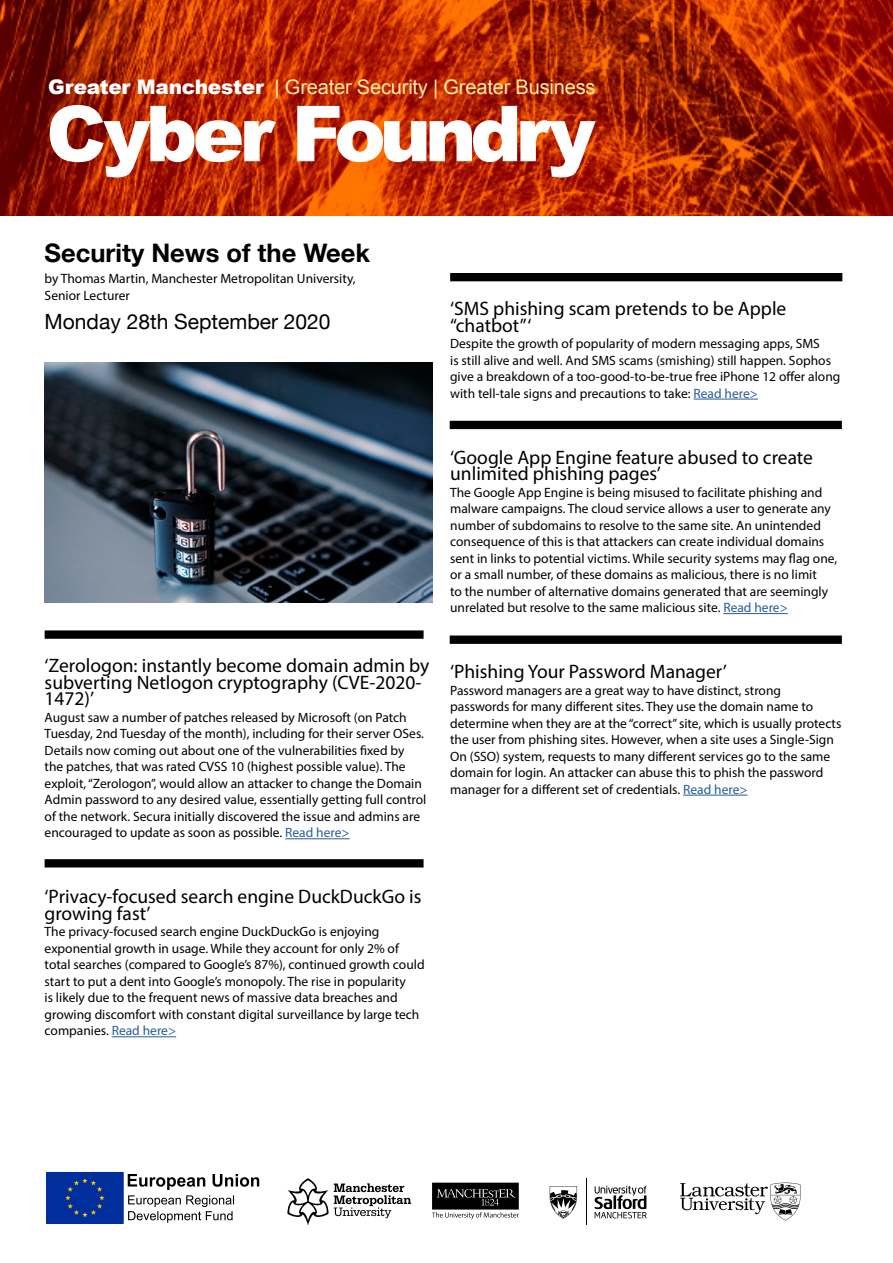
<style>
.page{position:relative;width:893px;height:1263px;background:#fff}
.page>*{position:absolute;margin:0;border:0;box-sizing:border-box;transform-origin:0 0}
.t1{font:700 25.5px "Helvetica Neue";color:#000}
.t2{font:21px "Helvetica Neue";color:#000}
.t3{font:20.1px "Arial";letter-spacing:-.01em;color:#ffe9a7}
.t4{font:19.5px/16.5px "Myriad Pro";color:#000}
.t5{font:13.5px/16.5px "Myriad Pro";color:#000}
.s1{font-weight:900;color:#fff}
.s2{color:#275b9b}
</style>
<div class="page">
<hr style="left:285px;top:838px;width:65px;height:1px;background:#275b9b">
<hr style="left:112px;top:1036px;width:64px;height:1px;background:#275b9b">
<hr style="left:693px;top:399px;width:65px;height:1px;background:#275b9b">
<hr style="left:723px;top:613px;width:65px;height:1px;background:#275b9b">
<hr style="left:683px;top:795px;width:64px;height:1px;background:#275b9b">
<div style="left:450px;top:273px;width:392px;height:8px;background:#000"></div>
<div style="left:45px;top:630px;width:379px;height:9px;background:#000"></div>
<div style="left:45px;top:859px;width:379px;height:8px;background:#000"></div>
<img style="left:0;top:0;width:893px;height:215px">
<svg style="left:297px;top:106px;width:299px;height:71px"></svg>
<svg style="left:50px;top:105px;width:226px;height:72px"></svg>
<div style="left:450px;top:421px;width:392px;height:8px;background:#000"></div>
<div style="left:450px;top:635px;width:392px;height:9px;background:#000"></div>
<svg style="left:432px;top:1182px;width:87px;height:37px"></svg>
<svg style="left:595px;top:1185px;width:52px;height:33px"></svg>
<hr style="left:586px;top:1179px;width:1px;height:46px;background:#000">
<svg style="left:550px;top:1186px;width:27px;height:33px"></svg>
<svg style="left:287px;top:1178px;width:124px;height:47px"></svg>
<svg style="left:128px;top:1174px;width:131px;height:49px"></svg>
<svg style="left:46px;top:1171px;width:78px;height:53px"></svg>
<div style="left:47px;top:1172px;width:76px;height:51px;background:#002f9d"></div>
<svg style="left:65px;top:1178px;width:40px;height:39px"></svg>
<svg style="left:680px;top:1182px;width:120px;height:38px"></svg>
<img style="left:45px;top:363px;width:387px;height:240px">
<h3 class="t3" style="left:48px;top:74px;width:549px"><span class="s1">Greater Manchester</span> | Greater Security | Greater Business</h3>
<h1 class="t1" style="left:45px;top:232px;width:327px">Security News of the Week</h1>
<p class="t5" style="left:45px;top:270px;width:312px">by Thomas Martin, Manchester Metropolitan University,<br>Senior Lecturer</p>
<h2 class="t2" style="left:45px;top:307px;width:287px">Monday 28th September 2020</h2>
<h3 class="t4" style="left:45px;top:657px;width:386px">‘Zerologon: instantly become domain admin by subverting Netlogon cryptography (CVE-2020-<br>1472)’</h3>
<p class="t5" style="left:45px;top:709px;width:383px">August saw a number of patches released by Microsoft (on Patch Tuesday, 2nd Tuesday of the month), including for their server OSes.<br>Details now coming out about one of the vulnerabilities fixed by the patches, that was rated CVSS 10 (highest possible value). The exploit, “Zerologon”, would allow an attacker to change the Domain Admin password to any desired value, essentially getting full control of the network. Secura initially discovered the issue and admins are encouraged to update as soon as possible. <span class="s2">Read here&gt;</span></p>
<h3 class="t4" style="left:45px;top:888px;width:378px">‘Privacy-focused search engine DuckDuckGo is growing fast’</h3>
<p class="t5" style="left:45px;top:923px;width:381px">The privacy-focused search engine DuckDuckGo is enjoying exponential growth in usage. While they account for only 2% of total searches (compared to Google’s 87%), continued growth could start to put a dent into Google’s monopoly. The rise in popularity<br>is likely due to the frequent news of massive data breaches and growing discomfort with constant digital surveillance by large tech companies. <span class="s2">Read here&gt;</span></p>
<h3 class="t4" style="left:450px;top:300px;width:338px">‘SMS phishing scam pretends to be Apple “chatbot” ‘</h3>
<p class="t5" style="left:450px;top:335px;width:392px">Despite the growth of popularity of modern messaging apps, SMS<br>is still alive and well. And SMS scams (smishing) still happen. Sophos give a breakdown of a too-good-to-be-true free iPhone 12 offer along with tell-tale signs and precautions to take: <span class="s2">Read here&gt;</span></p>
<h3 class="t4" style="left:450px;top:449px;width:364px">‘Google App Engine feature abused to create unlimited phishing pages’</h3>
<p class="t5" style="left:450px;top:484px;width:389px">The Google App Engine is being misused to facilitate phishing and malware campaigns. The cloud service allows a user to generate any number of subdomains to resolve to the same site. An unintended consequence of this is that attackers can create individual domains sent in links to potential victims. While security systems may flag one, or a small number, of these domains as malicious, there is no limit<br>to the number of alternative domains generated that are seemingly unrelated but resolve to the same malicious site. <span class="s2">Read here&gt;</span></p>
<h3 class="t4" style="left:450px;top:663px;width:278px">‘Phishing Your Password Manager’</h3>
<p class="t5" style="left:450px;top:682px;width:393px">Password managers are a great way to have distinct, strong passwords for many different sites. They use the domain name to determine when they are at the “correct” site, which is usually protects the user from phishing sites. However, when a site uses a Single-Sign On (SSO) system, requests to many different services go to the same domain for login. An attacker can abuse this to phish the password manager for a different set of credentials. <span class="s2">Read here&gt;</span></p>
</div>
